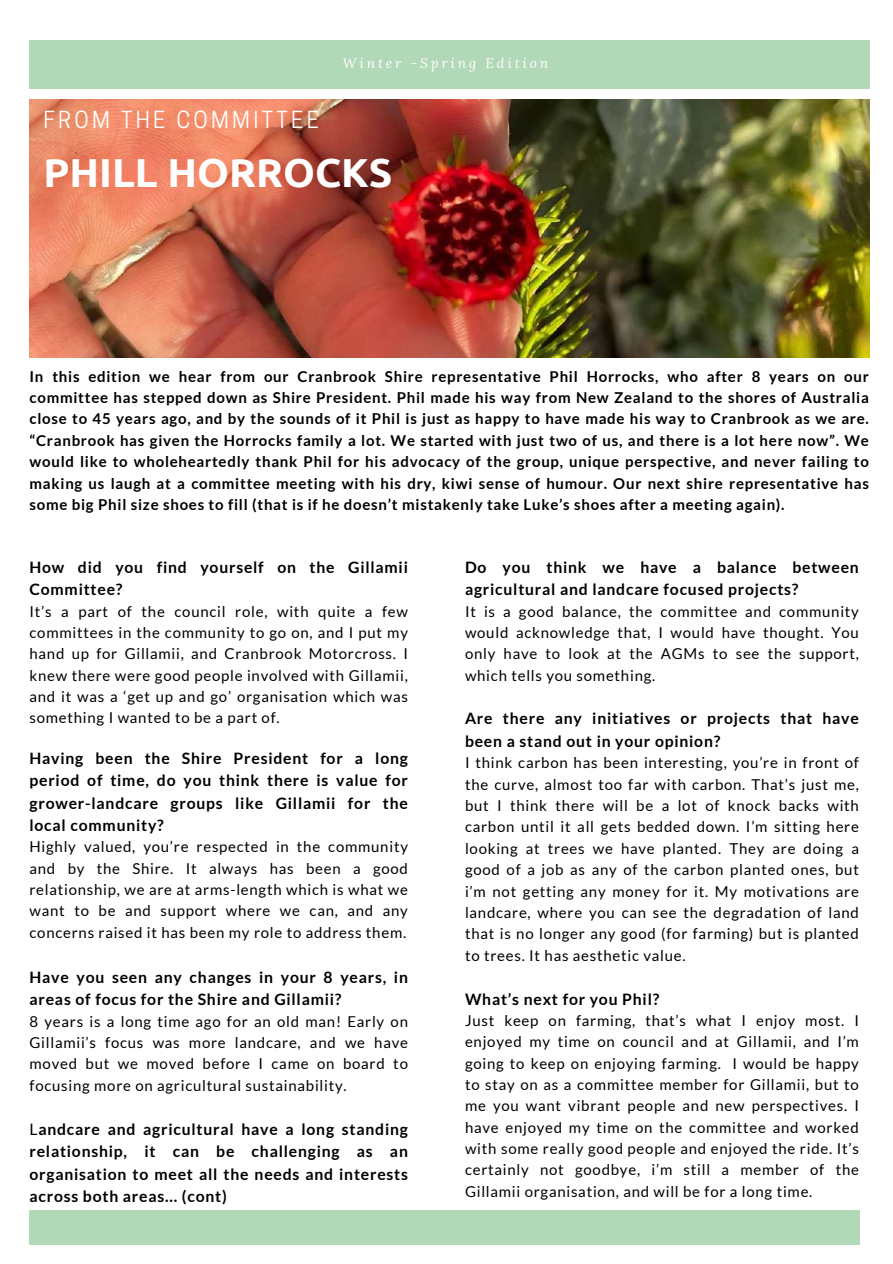
<style>
.page{position:relative;width:893px;height:1264px;background:#fff}
.page>*{position:absolute;margin:0;border:0;box-sizing:border-box;transform-origin:0 0}
.t1{font:700 40.5px "Ubuntu";color:#fefefe}
.t2{font:22.2px "Cooper Hewitt";letter-spacing:.15em;color:#fefefe}
.t3{font:700 15.75px/22.5px "Lato";letter-spacing:.05em;color:#000}
.t4{font:15px/21.3px "Lato";letter-spacing:.05em;color:#000;text-align:justify}
.t5{font:700 15px/21.3px "Lato";letter-spacing:.05em;color:#000;text-align:justify}
.t6{font:italic 13.8px "Lora";letter-spacing:.2em;color:#fff}
.s1{font-weight:400}
</style>
<div class="page">
<div style="left:30px;top:40px;width:839px;height:49px;background:#b1d8b7"></div>
<div style="left:30px;top:1210px;width:829px;height:34px;background:#b1d8b7"></div>
<img style="left:30px;top:99px;width:839px;height:259px">
<h2 class="t2" style="left:44px;top:112px;width:277px">FROM THE COMMITTEE</h2>
<p class="t6" style="left:343px;top:53px;width:207px">Winter -Spring Edition</p>
<h1 class="t1" style="left:44px;top:149px;width:350px">PHILL HORROCKS</h1>
<p class="t5" style="left:30px;top:365px;width:840px">In this edition we hear from our Cranbrook Shire representative Phil Horrocks, who after 8 years on our committee has stepped down as Shire President. Phil made his way from New Zealand to the shores of Australia close to 45 years ago, and by the sounds of it Phil is just as happy to have made his way to Cranbrook as we are. “Cranbrook has given the Horrocks family a lot. We started with just two of us, and there is a lot here now”. We would like to wholeheartedly thank Phil for his advocacy of the group, unique perspective, and never failing to making us laugh at a committee meeting with his dry, kiwi sense of humour. Our next shire representative has some big Phil size shoes to fill (that is if he doesn’t mistakenly take Luke’s shoes after a meeting again).</p>
<p class="t3" style="left:30px;top:555px;width:380px">How did you find yourself on the Gillamii<br>Committee?</p>
<p class="t4" style="left:30px;top:600px;width:380px">It’s a part of the council role, with quite a few committees in the community to go on, and I put my hand up for Gillamii, and Cranbrook Motorcross. I knew there were good people involved with Gillamii, and it was a ‘get up and go’ organisation which was something I wanted to be a part of.</p>
<p class="t3" style="left:30px;top:746px;width:380px;text-align:justify">Having been the Shire President for a long period of time, do you think there is value for grower-landcare groups like Gillamii for the local community?</p>
<p class="t4" style="left:30px;top:835px;width:380px">Highly valued, you’re respected in the community and by the Shire. It always has been a good relationship, we are at arms-length which is what we want to be and support where we can, and any concerns raised it has been my role to address them.</p>
<p class="t3" style="left:30px;top:965px;width:380px">Have you seen any changes in your 8 years, in areas of focus for the Shire and Gillamii?</p>
<p class="t4" style="left:30px;top:1010px;width:380px">8 years is a long time ago for an old man! Early on Gillamii’s focus was more landcare, and we have moved but we moved before I came on board to focusing more on agricultural sustainability.</p>
<p class="t3" style="left:30px;top:1117px;width:380px;text-align:justify"><span class="s1">L</span>andcare and agricultural have a long standing relationship, it can be challenging as an organisation to meet all the needs and interests across both areas... (cont)</p>
<p class="t3" style="left:465px;top:555px;width:395px">Do you think we have a balance between agricultural and landcare focused projects?</p>
<p class="t4" style="left:465px;top:600px;width:395px">It is a good balance, the committee and community would acknowledge that, I would have thought. You only have to look at the AGMs to see the support, which tells you something.</p>
<p class="t3" style="left:465px;top:707px;width:395px">Are there any initiatives or projects that have been a stand out in your opinion?</p>
<p class="t4" style="left:465px;top:752px;width:395px">I think carbon has been interesting, you’re in front of the curve, almost too far with carbon. That’s just me, but I think there will be a lot of knock backs with carbon until it all gets bedded down. I’m sitting here looking at trees we have planted. They are doing a good of a job as any of the carbon planted ones, but i’m not getting any money for it. My motivations are landcare, where you can see the degradation of land that is no longer any good (for farming) but is planted to trees. It has aesthetic value.</p>
<p class="t3" style="left:465px;top:987px;width:196px">What’s next for you Phil?</p>
<p class="t4" style="left:465px;top:1009px;width:395px">Just keep on farming, that’s what I enjoy most. I enjoyed my time on council and at Gillamii, and I’m going to keep on enjoying farming. I would be happy to stay on as a committee member for Gillamii, but to me you want vibrant people and new perspectives. I have enjoyed my time on the committee and worked with some really good people and enjoyed the ride. It’s certainly not goodbye, i’m still a member of the Gillamii organisation, and will be for a long time.</p>
</div>
